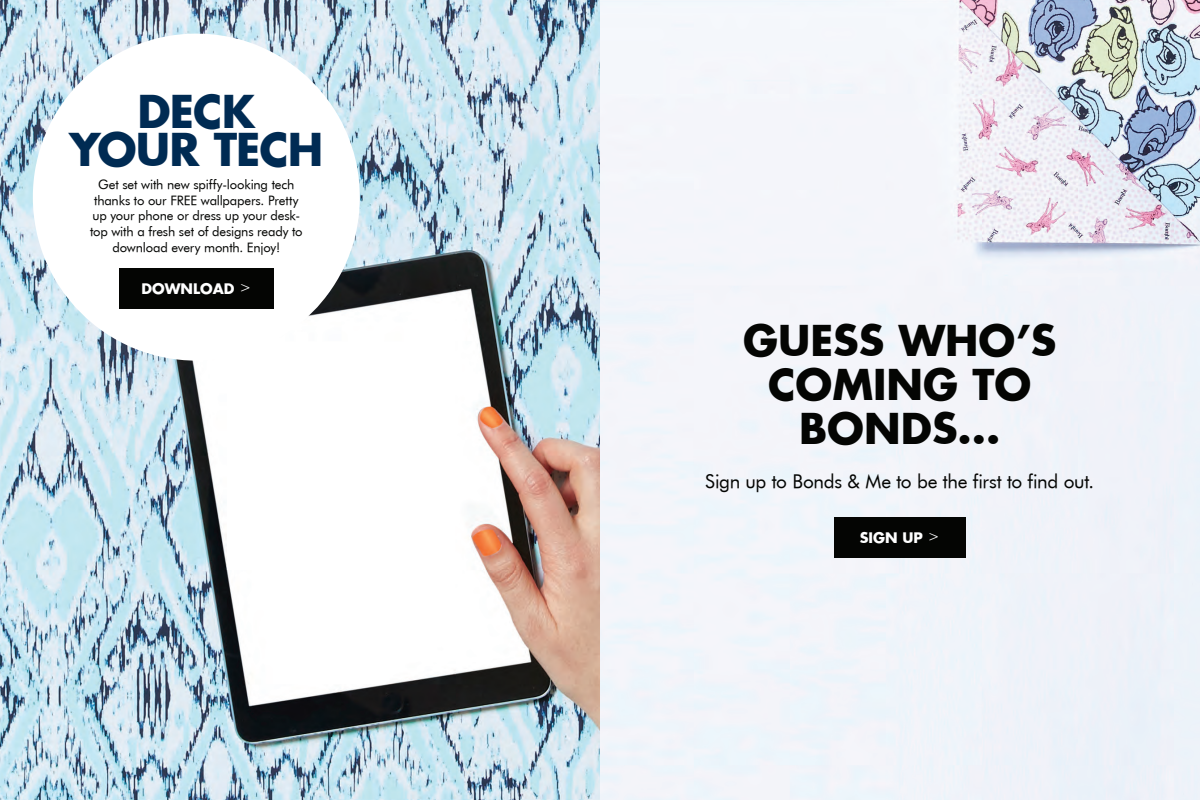
<style>
.page{position:relative;width:1200px;height:800px;background:#fff}
.page>*{position:absolute;margin:0;border:0;box-sizing:border-box;transform-origin:0 0}
.t1{font:700 44.3px/38.7px "Futura";letter-spacing:-.02em;color:#002b53;text-align:center}
.t2{font:700 41.5px/44px "Futura";color:#040503;text-align:center}
.t3{font:19px "Futura Book BT";letter-spacing:-.015em;color:#040503}
.t4{font:700 14.2px "Futura";color:#fff}
.t5{font:13px/15.7px "Futura Book BT";letter-spacing:-.015em;color:#040503;text-align:center}
.s1{font-family:"Futura Book BT";font-weight:400}
</style>
<div class="page">
<img style="left:600px;top:0;width:600px;height:800px">
<img style="left:0;top:0;width:600px;height:800px">
<div style="left:33px;top:34px;width:327px;height:327px;background:#fff;border-radius:50%"></div>
<div style="left:119px;top:268px;width:155px;height:41px;background:#040503"></div>
<div style="left:834px;top:517px;width:131px;height:40px;background:#040503"></div>
<h1 class="t1" style="left:69px;top:91px;width:256px">DECK<br>YOUR TECH</h1>
<p class="t5" style="left:90px;top:176px;width:214px">Get set with new spiffy-looking tech thanks to our FREE wallpapers. Pretty up your phone or dress up your desk&shy;top with a fresh set of designs ready to download every month. Enjoy!</p>
<p class="t4" style="left:141px;top:279px;width:111px">DOWNLOAD <span class="s1">&gt;</span></p>
<h2 class="t2" style="left:743px;top:317px;width:315px">GUESS WHO’S<br>COMING TO<br>BONDS...</h2>
<h3 class="t3" style="left:705px;top:469px;width:390px">Sign up to Bonds &amp; Me to be the first to find out.</h3>
<p class="t4" style="left:860px;top:528px;width:82px">SIGN UP <span class="s1">&gt;</span></p>
</div>
